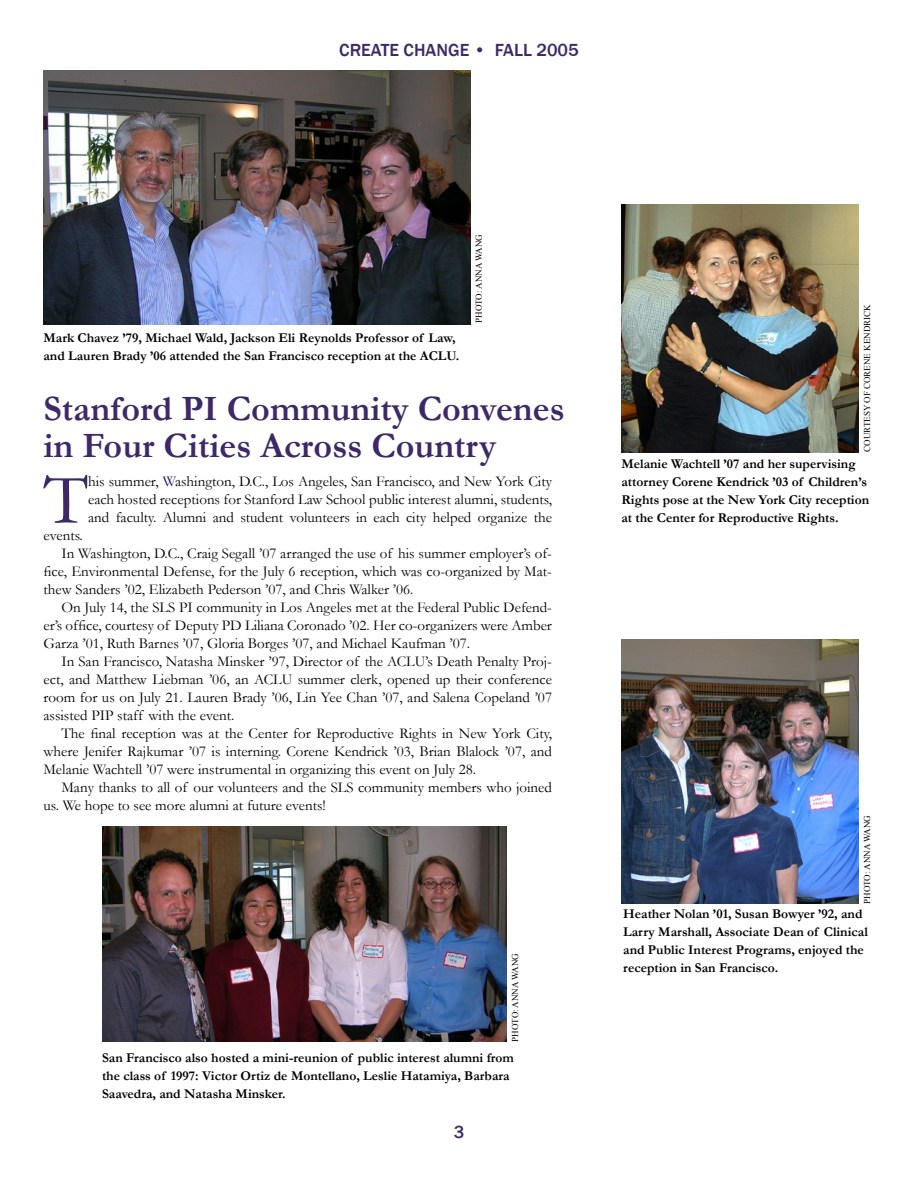
<style>
.page{position:relative;width:918px;height:1188px;background:#fff}
.page>*{position:absolute;margin:0;border:0;box-sizing:border-box;transform-origin:0 0}
.First_Paragraph_of_Text{font:72.75px "Garamond";color:#3e2968}
.Headline{font:700 36px/37.5px "Garamond";color:#3e2968}
.Page_header{font:500 18px "Franklin Gothic";color:#3e2968}
.Body_Text{font:15px/18px "Garamond";color:#000;text-align:justify}
.First_Paragraph_of_Text-2{font:15px/18px "Garamond";color:#000;text-align:justify}
.Captions{font:700 13.5px/18px "Garamond";color:#000}
.Photo_byline{font:9px "Times New Roman";color:#000}
.s1{color:#250759}
</style>
<div class="page">
<img style="left:622px;top:639px;width:236px;height:265px">
<img style="left:44px;top:70px;width:427px;height:254px">
<img style="left:102px;top:826px;width:405px;height:216px">
<img style="left:622px;top:204px;width:237px;height:249px">
<p class="Page_header" style="left:339px;top:39px;width:241px">CREATE CHANGE • FALL 2005</p>
<p class="Captions" style="left:44px;top:329px;width:417px">Mark Chavez ’79, Michael Wald, Jackson Eli Reynolds Professor of Law, and Lauren Brady ’06 attended the San Francisco reception at the ACLU.</p>
<p class="Photo_byline" style="left:473px;top:323px;width:90px;rotate:-90deg">PHOTO: ANNA WANG</p>
<p class="Headline" style="left:44px;top:390px;width:523px">Stanford PI Community Convenes in Four Cities Across Country</p>
<p class="First_Paragraph_of_Text" style="left:44px;top:450px;width:46px">T</p>
<p class="First_Paragraph_of_Text-2" style="left:88px;top:472px;width:465px">his summer, <span class="s1">W</span>ashington, D.C., Los Angeles, San Francisco, and New York City each hosted receptions for Stanford Law School public interest alumni, students, and faculty. Alumni and student volunteers in each city helped organize the</p>
<p class="First_Paragraph_of_Text-2" style="left:44px;top:526px;width:41px">events.</p>
<p class="Body_Text" style="left:44px;top:544px;width:510px;text-indent:18px">In Washington, D.C., Craig Segall ’07 arranged the use of his summer employer’s of&shy;fice, Environmental Defense, for the July 6 reception, which was co-organized by Mat&shy;thew Sanders ’02, Elizabeth Pederson ’07, and Chris Walker ’06.</p>
<p class="Body_Text" style="left:44px;top:598px;width:510px;text-indent:18px">On July 14, the SLS PI community in Los Angeles met at the Federal Public Defend&shy;er’s office, courtesy of Deputy PD Liliana Coronado ’02. Her co-organizers were Amber Garza ’01, Ruth Barnes ’07, Gloria Borges ’07, and Michael Kaufman ’07.</p>
<p class="Body_Text" style="left:44px;top:652px;width:510px;text-indent:18px">In San Francisco, Natasha Minsker ’97, Director of the ACLU’s Death Penalty Proj&shy;ect, and Matthew Liebman ’06, an ACLU summer clerk, opened up their conference room for us on July 21. Lauren Brady ’06, Lin Yee Chan ’07, and Salena Copeland ’07 assisted PIP staff with the event.</p>
<p class="Body_Text" style="left:44px;top:724px;width:510px;text-indent:18px">The final reception was at the Center for Reproductive Rights in New York City, where Jenifer Rajkumar ’07 is interning. Corene Kendrick ’03, Brian Blalock ’07, and Melanie Wachtell ’07 were instrumental in organizing this event on July 28.</p>
<p class="Body_Text" style="left:44px;top:778px;width:510px;text-indent:18px">Many thanks to all of our volunteers and the SLS community members who joined us. We hope to see more alumni at future events!</p>
<p class="Photo_byline" style="left:509px;top:1042px;width:90px;rotate:-90deg">PHOTO: ANNA WANG</p>
<p class="Captions" style="left:102px;top:1049px;width:414px">San Francisco also hosted a mini-reunion of public interest alumni from the class of 1997: Victor Ortiz de Montellano, Leslie Hatamiya, Barbara<br>Saavedra, and Natasha Minsker.</p>
<p class="Page_header" style="left:454px;top:1120px;width:12px">3</p>
<p class="Photo_byline" style="left:861px;top:452px;width:149px;rotate:-90deg">COURTESY OF CORENE KENDRICK</p>
<p class="Captions" style="left:621px;top:455px;width:249px">Melanie Wachtell ’07 and her supervising attorney Corene Kendrick ’03 of Children’s Rights pose at the New York City reception at the Center for Reproductive Rights.</p>
<p class="Photo_byline" style="left:861px;top:904px;width:90px;rotate:-90deg">PHOTO: ANNA WANG</p>
<p class="Captions" style="left:623px;top:905px;width:246px">Heather Nolan ’01, Susan Bowyer ’92, and Larry Marshall, Associate Dean of Clinical and Public Interest Programs, enjoyed the reception in San Francisco.</p>
</div>
